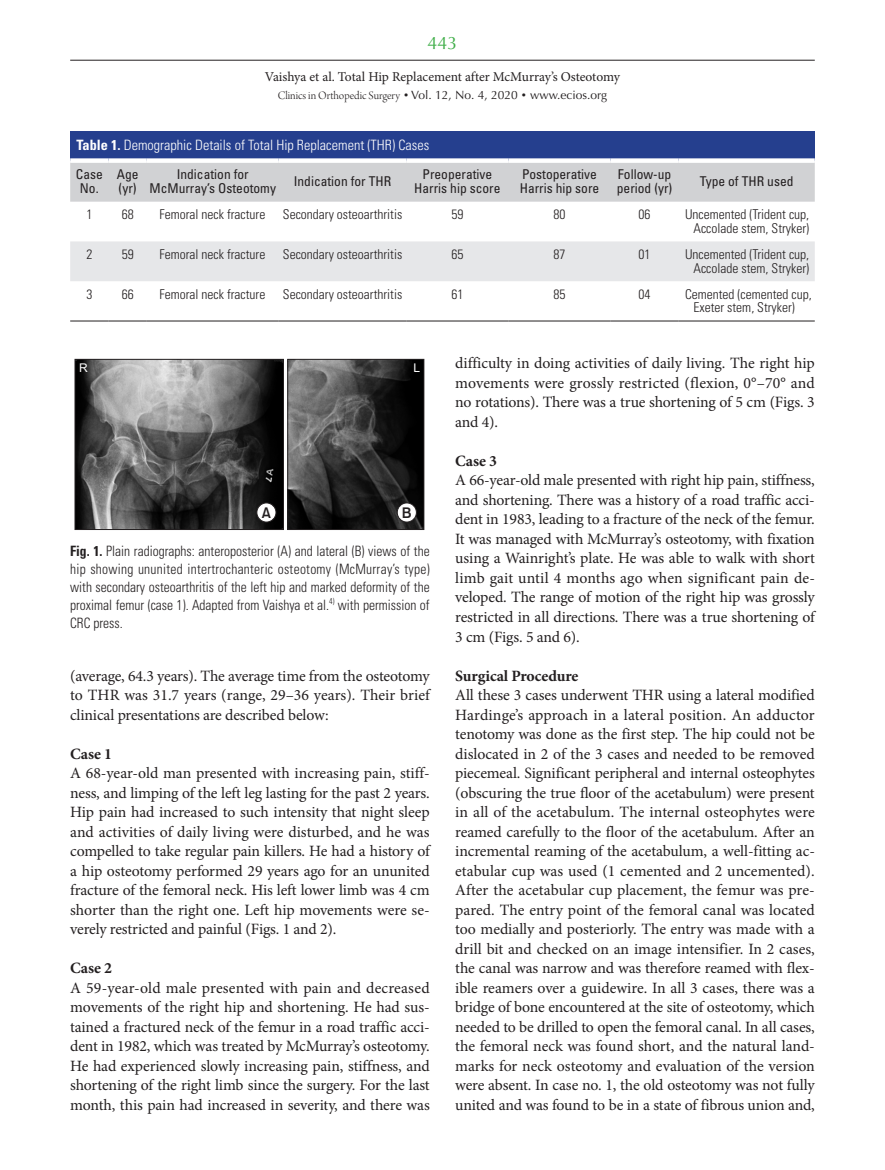
<style>
.page{position:relative;width:885px;height:1170px;background:#fff}
.page>*{position:absolute;margin:0;border:0;box-sizing:border-box;transform-origin:0 0}
.t1{font:18px "Optima LT Std";color:#40ae49}
.t2{font:15.75px/19.5px "Minion Pro";letter-spacing:-.01em;color:#231f20;text-align:justify}
.t3{font:700 15.75px "Minion Pro";letter-spacing:-.005em;color:#231f20}
.t4{font:15px "Gothic 725 BT Bold A";color:#231f20}
.t5{font:300 condensed 14.25px/18px "Univers LT Std";color:#231f20;text-align:justify;scale:.95 1}
.t6{font:300 condensed 14.25px "Univers LT Std";color:#fff}
.t7{font:300 condensed 13.5px/13.5px "Univers LT Std";color:#231f20;text-align:right}
.t8{font:condensed 13.5px/13.5px "Univers LT Std";color:#231f20;text-align:center}
.t9{font:13.5px "Minion Pro";letter-spacing:-.005em;color:#231f20}
.t10{font:12px "Optima LT Std";color:#231f20}
.t11{font:12px "Arial";color:#fff}
.t12{font:300 condensed 8.25px "Univers LT Std";color:#231f20;scale:.95 1}
.s1{font-family:"Arno Pro Light Display"}
.s2{font-size:9px}
.s3{font-weight:700}
</style>
<div class="page">
<hr style="left:70px;top:60px;width:744px;height:1px;background:#231f20">
<svg style="left:74px;top:359px;width:350px;height:171px;background:#585858"></svg>
<div style="left:257px;top:503px;width:19px;height:19px;background:#fff;border-radius:50%"></div>
<div style="left:256px;top:502px;width:20px;height:20px;border:1px solid #231f20;border-radius:50%"></div>
<div style="left:397px;top:503px;width:19px;height:19px;background:#fff;border-radius:50%"></div>
<div style="left:397px;top:502px;width:19px;height:20px;border:1px solid #231f20;border-radius:50%"></div>
<div style="left:70px;top:131px;width:744px;height:30px;background:#253f8e"></div>
<div style="left:70px;top:163px;width:744px;height:39px;background:#d1d2d4"></div>
<div style="left:70px;top:241px;width:744px;height:40px;background:#e6e7e9"></div>
<div style="left:70px;top:158px;width:38px;height:5px;background:#fff"></div>
<div style="left:108px;top:158px;width:39px;height:5px;background:#fff"></div>
<div style="left:147px;top:158px;width:132px;height:5px;background:#fff"></div>
<div style="left:279px;top:158px;width:127px;height:5px;background:#fff"></div>
<div style="left:406px;top:158px;width:102px;height:5px;background:#fff"></div>
<div style="left:508px;top:158px;width:102px;height:5px;background:#fff"></div>
<div style="left:610px;top:158px;width:68px;height:5px;background:#fff"></div>
<div style="left:678px;top:158px;width:136px;height:5px;background:#fff"></div>
<hr style="left:70px;top:320px;width:38px;height:1px;background:#231f20">
<hr style="left:108px;top:320px;width:39px;height:1px;background:#231f20">
<hr style="left:147px;top:320px;width:132px;height:1px;background:#231f20">
<hr style="left:279px;top:320px;width:127px;height:1px;background:#231f20">
<hr style="left:406px;top:320px;width:102px;height:1px;background:#231f20">
<hr style="left:508px;top:320px;width:102px;height:1px;background:#231f20">
<hr style="left:610px;top:320px;width:68px;height:1px;background:#231f20">
<hr style="left:678px;top:320px;width:136px;height:1px;background:#231f20">
<p class="t1" style="left:427px;top:32px;width:32px">443</p>
<p class="t9" style="left:265px;top:68px;width:356px">Vaishya et al. Total Hip Replacement after McMurray’s Osteotomy</p>
<p class="t10" style="left:278px;top:88px;width:331px"><span class="s1">Clinics in Orthopedic Surgery</span> <span class="s2">•</span> Vol. 12, No. 4, 2020 <span class="s2">•</span> www.ecios.org</p>
<p class="t6" style="left:77px;top:136px;width:354px"><span class="s3">Table 1.</span> Demographic Details of Total Hip Replacement (THR) Cases</p>
<p class="t8" style="left:76px;top:168px;width:29px">Case<br>No.</p>
<p class="t8" style="left:117px;top:168px;width:23px;text-align:left">Age (yr)</p>
<p class="t8" style="left:149px;top:168px;width:128px">Indication for<br>McMurray’s Osteotomy</p>
<p class="t8" style="left:294px;top:174px;width:99px">Indication for THR</p>
<p class="t8" style="left:414px;top:168px;width:88px">Preoperative<br>Harris hip score</p>
<p class="t8" style="left:519px;top:168px;width:81px;text-align:left">Postoperative<br>Harris hip sore</p>
<p class="t8" style="left:616px;top:168px;width:57px;text-align:left">Follow-up period (yr)</p>
<p class="t8" style="left:700px;top:174px;width:95px">Type of THR used</p>
<p class="t7" style="left:86px;top:208px;width:7px">1</p>
<p class="t7" style="left:122px;top:208px;width:13px">68</p>
<p class="t7" style="left:159px;top:208px;width:107px">Femoral neck fracture</p>
<p class="t7" style="left:283px;top:208px;width:121px">Secondary osteoarthritis</p>
<p class="t7" style="left:451px;top:208px;width:13px">59</p>
<p class="t7" style="left:553px;top:208px;width:13px">80</p>
<p class="t7" style="left:638px;top:208px;width:13px">06</p>
<p class="t7" style="left:685px;top:208px;width:126px">Uncemented (Trident cup,<br>Accolade stem, Stryker)</p>
<p class="t7" style="left:86px;top:247px;width:7px">2</p>
<p class="t7" style="left:122px;top:247px;width:13px">59</p>
<p class="t7" style="left:159px;top:247px;width:107px">Femoral neck fracture</p>
<p class="t7" style="left:283px;top:247px;width:121px">Secondary osteoarthritis</p>
<p class="t7" style="left:451px;top:247px;width:13px">65</p>
<p class="t7" style="left:553px;top:247px;width:13px">87</p>
<p class="t7" style="left:638px;top:247px;width:13px">01</p>
<p class="t7" style="left:685px;top:247px;width:126px">Uncemented (Trident cup,<br>Accolade stem, Stryker)</p>
<p class="t7" style="left:86px;top:287px;width:7px">3</p>
<p class="t7" style="left:122px;top:287px;width:13px">66</p>
<p class="t7" style="left:159px;top:287px;width:107px">Femoral neck fracture</p>
<p class="t7" style="left:283px;top:287px;width:121px">Secondary osteoarthritis</p>
<p class="t7" style="left:451px;top:287px;width:13px">61</p>
<p class="t7" style="left:553px;top:287px;width:13px">85</p>
<p class="t7" style="left:638px;top:287px;width:13px">04</p>
<p class="t7" style="left:693px;top:287px;width:120px;text-align:left;text-indent:-9px">Cemented (cemented cup,<br>Exeter stem, Stryker)</p>
<p class="t11" style="left:79px;top:363px;width:10px">R</p>
<p class="t11" style="left:413px;top:363px;width:8px">L</p>
<p class="t4" style="left:262px;top:504px;width:11px">A</p>
<p class="t4" style="left:402px;top:504px;width:11px">B</p>
<p class="t5" style="left:70px;top:542px;width:380px"><span class="s3">Fig. 1.</span> Plain radiographs: anteroposterior (A) and lateral (B) views of the hip showing ununited intertrochanteric osteotomy (McMurray’s type) with secondary osteoarthritis of the left hip and marked deformity of the proximal femur (case 1). Adapted from Vaishya et al.</p>
<p class="t12" style="left:329px;top:595px;width:7px">4)</p>
<p class="t5" style="left:338px;top:596px;width:98px">with permission of</p>
<p class="t5" style="left:70px;top:614px;width:57px">CRC press.</p>
<p class="t2" style="left:70px;top:666px;width:361px">(average, 64.3 years). The average time from the osteotomy to THR was 31.7 years (range, 29–36 years). Their brief clinical presentations are described below:</p>
<p class="t3" style="left:70px;top:742px;width:43px">Case 1</p>
<p class="t2" style="left:70px;top:763px;width:361px">A 68-year-old man presented with increasing pain, stiff&shy;ness, and limping of the left leg lasting for the past 2 years.<br>Hip pain had increased to such intensity that night sleep and activities of daily living were disturbed, and he was compelled to take regular pain killers. He had a history of a hip osteotomy performed 29 years ago for an ununited fracture of the femoral neck. His left lower limb was 4 cm shorter than the right one. Left hip movements were se&shy;verely restricted and painful (Figs. 1 and 2).</p>
<p class="t3" style="left:70px;top:957px;width:43px">Case 2</p>
<p class="t2" style="left:70px;top:978px;width:361px">A 59-year-old male presented with pain and decreased movements of the right hip and shortening. He had sus&shy;tained a fractured neck of the femur in a road traffic acci&shy;dent in 1982, which was treated by McMurray’s osteotomy.<br>He had experienced slowly increasing pain, stiffness, and shortening of the right limb since the surgery. For the last month, this pain had increased in severity, and there was</p>
<p class="t2" style="left:455px;top:353px;width:361px">difficulty in doing activities of daily living. The right hip movements were grossly restricted (flexion, 0°–70° and no rotations). There was a true shortening of 5 cm (Figs. 3 and 4).</p>
<p class="t3" style="left:455px;top:450px;width:43px">Case 3</p>
<p class="t2" style="left:455px;top:470px;width:361px">A 66-year-old male presented with right hip pain, stiffness, and shortening. There was a history of a road traffic acci&shy;dent in 1983, leading to a fracture of the neck of the femur.<br>It was managed with McMurray’s osteotomy, with fixation using a Wainright’s plate. He was able to walk with short limb gait until 4 months ago when significant pain de&shy;veloped. The range of motion of the right hip was grossly restricted in all directions. There was a true shortening of 3 cm (Figs. 5 and 6).</p>
<p class="t3" style="left:455px;top:664px;width:125px">Surgical Procedure</p>
<p class="t2" style="left:455px;top:685px;width:361px">All these 3 cases underwent THR using a lateral modified Hardinge’s approach in a lateral position. An adductor tenotomy was done as the first step. The hip could not be dislocated in 2 of the 3 cases and needed to be removed piecemeal. Significant peripheral and internal osteophytes (obscuring the true floor of the acetabulum) were present in all of the acetabulum. The internal osteophytes were reamed carefully to the floor of the acetabulum. After an incremental reaming of the acetabulum, a well-fitting ac&shy;etabular cup was used (1 cemented and 2 uncemented).<br>After the acetabular cup placement, the femur was pre&shy;pared. The entry point of the femoral canal was located too medially and posteriorly. The entry was made with a drill bit and checked on an image intensifier. In 2 cases, the canal was narrow and was therefore reamed with flex&shy;ible reamers over a guidewire. In all 3 cases, there was a bridge of bone encountered at the site of osteotomy, which needed to be drilled to open the femoral canal. In all cases, the femoral neck was found short, and the natural land&shy;marks for neck osteotomy and evaluation of the version were absent. In case no. 1, the old osteotomy was not fully united and was found to be in a state of fibrous union and,</p>
</div>
